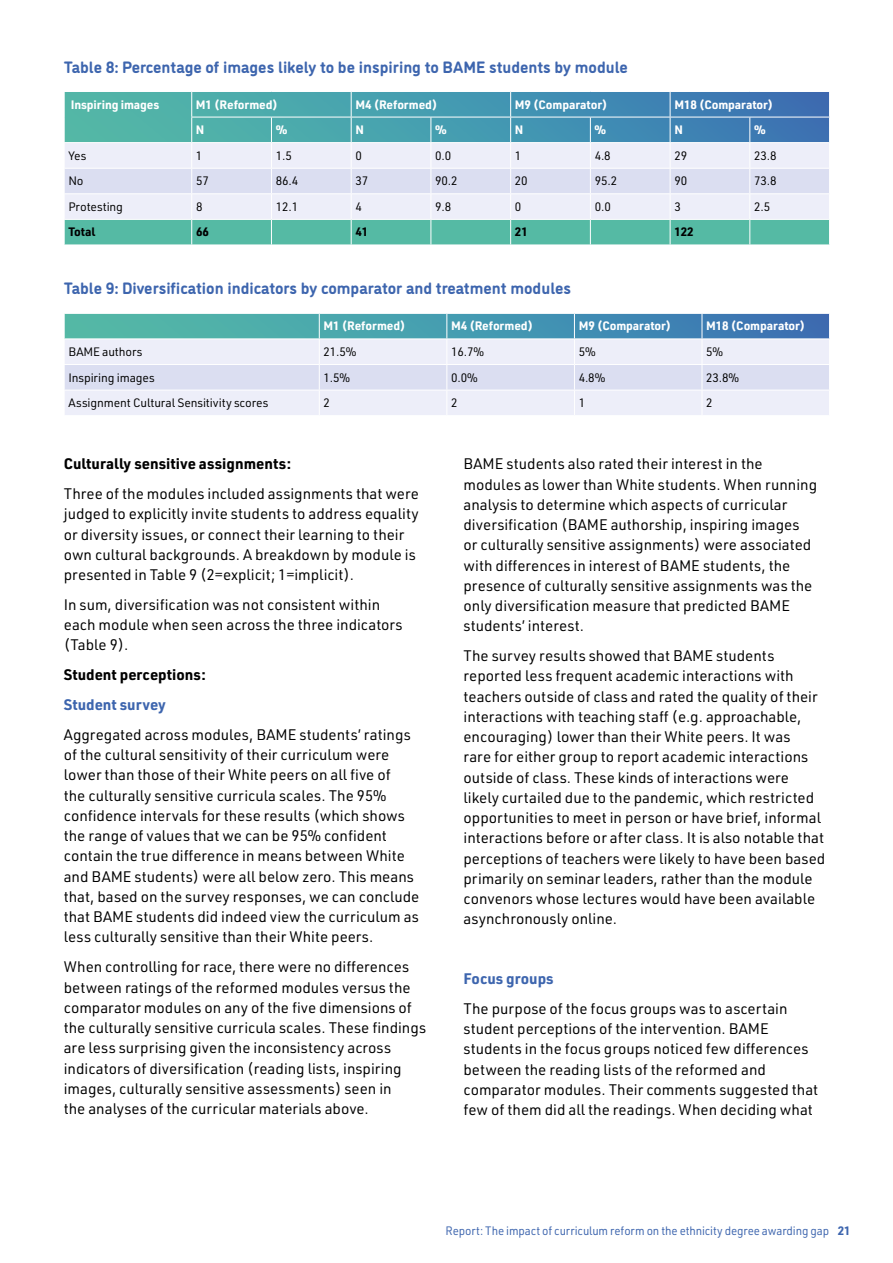
<style>
.page{position:relative;width:893px;height:1263px;background:#fff}
.page>*{position:absolute;margin:0;border:0;box-sizing:border-box;transform-origin:0 0}
.t1{font:700 16.5px "DI Nosaur";color:#3d65ae}
.t2{font:15px/20.2px "URWDIN";color:#000}
.t3{font:700 15px "URWDIN";color:#000}
.t4{font:700 15px "URWDIN";color:#3d65ae}
.t5{font:12px "URWDIN";letter-spacing:-.01em;color:#000}
.t6{font:700 12px "URWDIN";letter-spacing:-.01em;color:#fff}
.t7{font:12px "URWDIN";letter-spacing:-.01em;color:#3d65ae;scale:.95 1}
.t8{font:700 12px "URWDIN";letter-spacing:-.01em;color:#000}
.s1{font-weight:700}
</style>
<div class="page">
<svg style="left:64px;top:91px;width:766px;height:154px;background:#9ec9d3"></svg>
<hr style="left:64px;top:142px;width:128px;height:1px;background:#fff">
<svg style="left:64px;top:313px;width:766px;height:102px;background:#c1d6e5"></svg>
<p class="t1" style="left:64px;top:54px;width:566px">Table 8: Percentage of images likely to be inspiring to BAME students by module</p>
<p class="t6" style="left:71px;top:96px;width:90px">Inspiring images</p>
<p class="t6" style="left:196px;top:96px;width:84px">M1 (Reformed)</p>
<p class="t6" style="left:355px;top:96px;width:84px">M4 (Reformed)</p>
<p class="t6" style="left:515px;top:96px;width:94px">M9 (Comparator)</p>
<p class="t6" style="left:674px;top:96px;width:100px">M18 (Comparator)</p>
<p class="t6" style="left:196px;top:122px;width:10px">N</p>
<p class="t6" style="left:276px;top:122px;width:13px">%</p>
<p class="t6" style="left:355px;top:122px;width:10px">N</p>
<p class="t6" style="left:435px;top:122px;width:13px">%</p>
<p class="t6" style="left:515px;top:122px;width:10px">N</p>
<p class="t6" style="left:595px;top:122px;width:13px">%</p>
<p class="t6" style="left:674px;top:122px;width:10px">N</p>
<p class="t6" style="left:754px;top:122px;width:13px">%</p>
<p class="t5" style="left:68px;top:148px;width:20px">Yes</p>
<p class="t5" style="left:196px;top:148px;width:8px">1</p>
<p class="t5" style="left:276px;top:148px;width:18px">1.5</p>
<p class="t5" style="left:355px;top:148px;width:8px">0</p>
<p class="t5" style="left:435px;top:148px;width:18px">0.0</p>
<p class="t5" style="left:515px;top:148px;width:8px">1</p>
<p class="t5" style="left:595px;top:148px;width:18px">4.8</p>
<p class="t5" style="left:674px;top:148px;width:14px">29</p>
<p class="t5" style="left:754px;top:148px;width:24px">23.8</p>
<p class="t5" style="left:68px;top:173px;width:17px">No</p>
<p class="t5" style="left:196px;top:173px;width:14px">57</p>
<p class="t5" style="left:276px;top:173px;width:24px">86.4</p>
<p class="t5" style="left:355px;top:173px;width:14px">37</p>
<p class="t5" style="left:435px;top:173px;width:24px">90.2</p>
<p class="t5" style="left:515px;top:173px;width:14px">20</p>
<p class="t5" style="left:595px;top:173px;width:24px">95.2</p>
<p class="t5" style="left:674px;top:173px;width:14px">90</p>
<p class="t5" style="left:754px;top:173px;width:24px">73.8</p>
<p class="t5" style="left:68px;top:199px;width:56px">Protesting</p>
<p class="t5" style="left:196px;top:199px;width:8px">8</p>
<p class="t5" style="left:276px;top:199px;width:24px">12.1</p>
<p class="t5" style="left:355px;top:199px;width:8px">4</p>
<p class="t5" style="left:435px;top:199px;width:18px">9.8</p>
<p class="t5" style="left:515px;top:199px;width:8px">0</p>
<p class="t5" style="left:595px;top:199px;width:18px">0.0</p>
<p class="t5" style="left:674px;top:199px;width:8px">3</p>
<p class="t5" style="left:754px;top:199px;width:18px">2.5</p>
<p class="t8" style="left:68px;top:224px;width:28px">Total</p>
<p class="t8" style="left:196px;top:224px;width:14px">66</p>
<p class="t8" style="left:355px;top:224px;width:14px">41</p>
<p class="t8" style="left:515px;top:224px;width:14px">21</p>
<p class="t8" style="left:674px;top:224px;width:21px">122</p>
<p class="t1" style="left:64px;top:276px;width:509px">Table 9: Diversification indicators by comparator and treatment modules</p>
<p class="t6" style="left:324px;top:318px;width:84px">M1 (Reformed)</p>
<p class="t6" style="left:451px;top:318px;width:84px">M4 (Reformed)</p>
<p class="t6" style="left:579px;top:318px;width:94px">M9 (Comparator)</p>
<p class="t6" style="left:706px;top:318px;width:100px">M18 (Comparator)</p>
<p class="t5" style="left:68px;top:344px;width:76px">BAME authors</p>
<p class="t5" style="left:324px;top:344px;width:34px">21.5%</p>
<p class="t5" style="left:451px;top:344px;width:34px">16.7%</p>
<p class="t5" style="left:579px;top:344px;width:18px">5%</p>
<p class="t5" style="left:706px;top:344px;width:18px">5%</p>
<p class="t5" style="left:68px;top:369px;width:88px">Inspiring images</p>
<p class="t5" style="left:324px;top:369px;width:28px">1.5%</p>
<p class="t5" style="left:451px;top:369px;width:28px">0.0%</p>
<p class="t5" style="left:579px;top:369px;width:28px">4.8%</p>
<p class="t5" style="left:706px;top:369px;width:34px">23.8%</p>
<p class="t5" style="left:68px;top:395px;width:202px">Assignment Cultural Sensitivity scores</p>
<p class="t5" style="left:324px;top:395px;width:8px">2</p>
<p class="t5" style="left:451px;top:395px;width:8px">2</p>
<p class="t5" style="left:579px;top:395px;width:8px">1</p>
<p class="t5" style="left:706px;top:395px;width:8px">2</p>
<p class="t3" style="left:64px;top:454px;width:229px">Culturally sensitive assignments:</p>
<p class="t2" style="left:64px;top:483px;width:357px">Three of the modules included assignments that were judged to explicitly invite students to address equality or diversity issues, or connect their learning to their own cultural backgrounds. A breakdown by module is presented in Table 9 (2=explicit; 1=implicit).</p>
<p class="t2" style="left:64px;top:594px;width:340px">In sum, diversification was not consistent within each module when seen across the three indicators (Table 9).</p>
<p class="t3" style="left:64px;top:665px;width:144px">Student perceptions:</p>
<p class="t4" style="left:64px;top:694px;width:104px">Student survey</p>
<p class="t2" style="left:64px;top:724px;width:357px">Aggregated across modules, BAME students’ ratings of the cultural sensitivity of their curriculum were lower than those of their White peers on all five of<br>the culturally sensitive curricula scales. The 95% confidence intervals for these results (which shows the range of values that we can be 95% confident contain the true difference in means between White and BAME students) were all below zero. This means that, based on the survey responses, we can conclude that BAME students did indeed view the curriculum as less culturally sensitive than their White peers.</p>
<p class="t2" style="left:64px;top:956px;width:364px">When controlling for race, there were no differences between ratings of the reformed modules versus the comparator modules on any of the five dimensions of the culturally sensitive curricula scales. These findings are less surprising given the inconsistency across indicators of diversification (reading lists, inspiring images, culturally sensitive assessments) seen in<br>the analyses of the curricular materials above.</p>
<p class="t2" style="left:463px;top:453px;width:355px">BAME students also rated their interest in the modules as lower than White students. When running analysis to determine which aspects of curricular diversification (BAME authorship, inspiring images or culturally sensitive assignments) were associated with differences in interest of BAME students, the presence of culturally sensitive assignments was the only diversification measure that predicted BAME students’ interest.</p>
<p class="t2" style="left:463px;top:645px;width:363px">The survey results showed that BAME students reported less frequent academic interactions with teachers outside of class and rated the quality of their interactions with teaching staff (e.g. approachable, encouraging) lower than their White peers. It was<br>rare for either group to report academic interactions outside of class. These kinds of interactions were likely curtailed due to the pandemic, which restricted opportunities to meet in person or have brief, informal interactions before or after class. It is also notable that perceptions of teachers were likely to have been based primarily on seminar leaders, rather than the module convenors whose lectures would have been available asynchronously online.</p>
<p class="t4" style="left:463px;top:968px;width:92px">Focus groups</p>
<p class="t2" style="left:463px;top:998px;width:356px">The purpose of the focus groups was to ascertain student perceptions of the intervention. BAME students in the focus groups noticed few differences between the reading lists of the reformed and comparator modules. Their comments suggested that few of them did all the readings. When deciding what</p>
<p class="t7" style="left:446px;top:1222px;width:428px">Report: The impact of curriculum reform on the ethnicity degree awarding gap <span class="s1">21</span></p>
</div>
